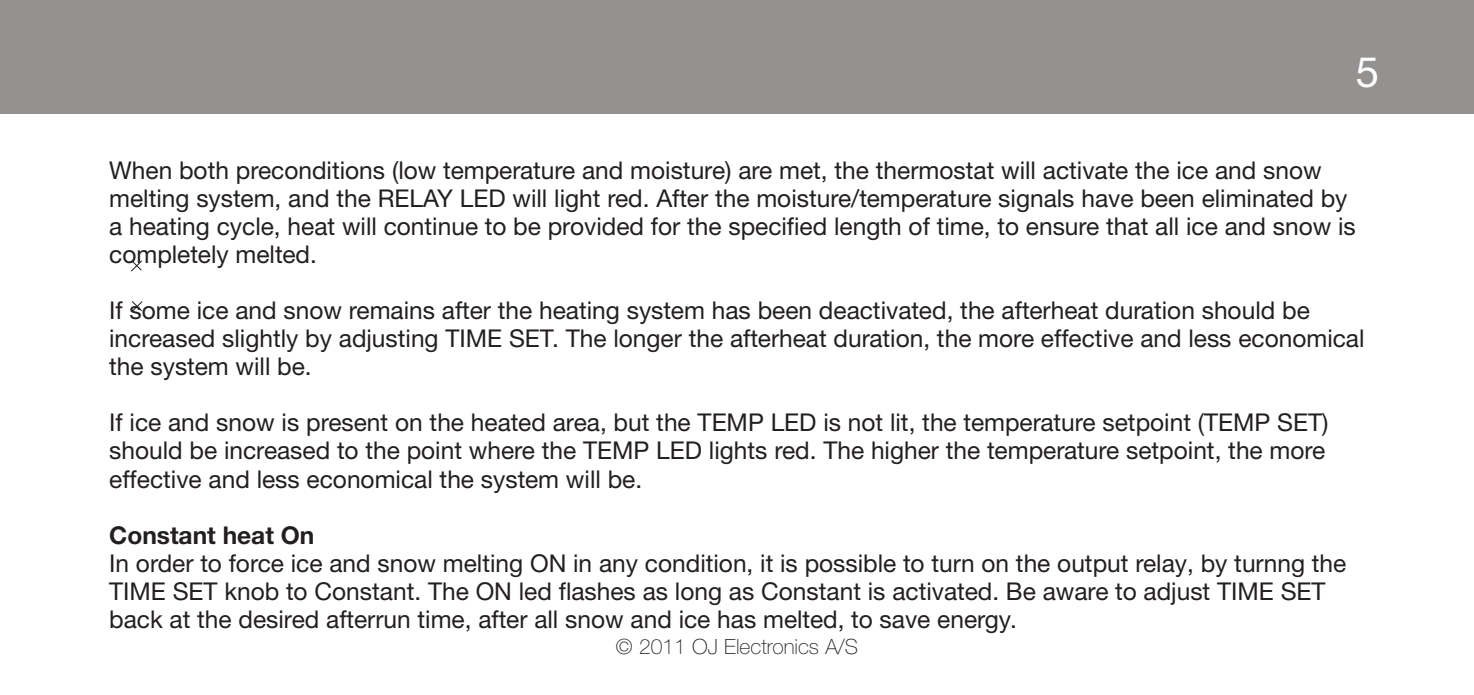
<style>
.page{position:relative;width:1474px;height:695px;background:#fff}
.page>*{position:absolute;margin:0;border:0;box-sizing:border-box;transform-origin:0 0}
.t1{font:42px "Helvetica Neue LTW1 G";color:#fff}
.t2{font:24.5px/28px "Helvetica Neue LTW1 G";color:#231f20}
.t3{font:700 24.5px "Helvetica Neue LTW1 G";color:#231f20}
.t4{font:100 21px "Helvetica Neue LTW1 G";color:#231f20}
</style>
<div class="page">
<div style="left:0;top:0;width:1473px;height:114px;background:#949191"></div>
<svg style="left:131px;top:301px;width:12px;height:11px"></svg>
<svg style="left:131px;top:260px;width:11px;height:12px"></svg>
<h1 class="t1" style="left:1355px;top:57px;width:25px">5</h1>
<p class="t2" style="left:109px;top:159px;width:1248px">When both preconditions (low temperature and moisture) are met, the thermostat will activate the ice and snow melting system, and the RELAY LED will light red. After the moisture/temperature signals have been eliminated by a heating cycle, heat will continue to be provided for the specified length of time, to ensure that all ice and snow is completely melted.</p>
<p class="t2" style="left:109px;top:299px;width:1256px">If some ice and snow remains after the heating system has been deactivated, the afterheat duration should be increased slightly by adjusting TIME SET. The longer the afterheat duration, the more effective and less economical the system will be.</p>
<p class="t2" style="left:109px;top:411px;width:1220px">If ice and snow is present on the heated area, but the TEMP LED is not lit, the temperature setpoint (TEMP SET) should be increased to the point where the TEMP LED lights red. The higher the temperature setpoint, the more effective and less economical the system will be.</p>
<p class="t3" style="left:109px;top:526px;width:207px">Constant heat On</p>
<p class="t2" style="left:109px;top:551px;width:1238px">In order to force ice and snow melting ON in any condition, it is possible to turn on the output relay, by turnng the<br>TIME SET knob to Constant. The ON led flashes as long as Constant is activated. Be aware to adjust TIME SET back at the desired afterrun time, after all snow and ice has melted, to save energy.</p>
<p class="t4" style="left:616px;top:638px;width:244px">© 2011 OJ Electronics A/S</p>
</div>
